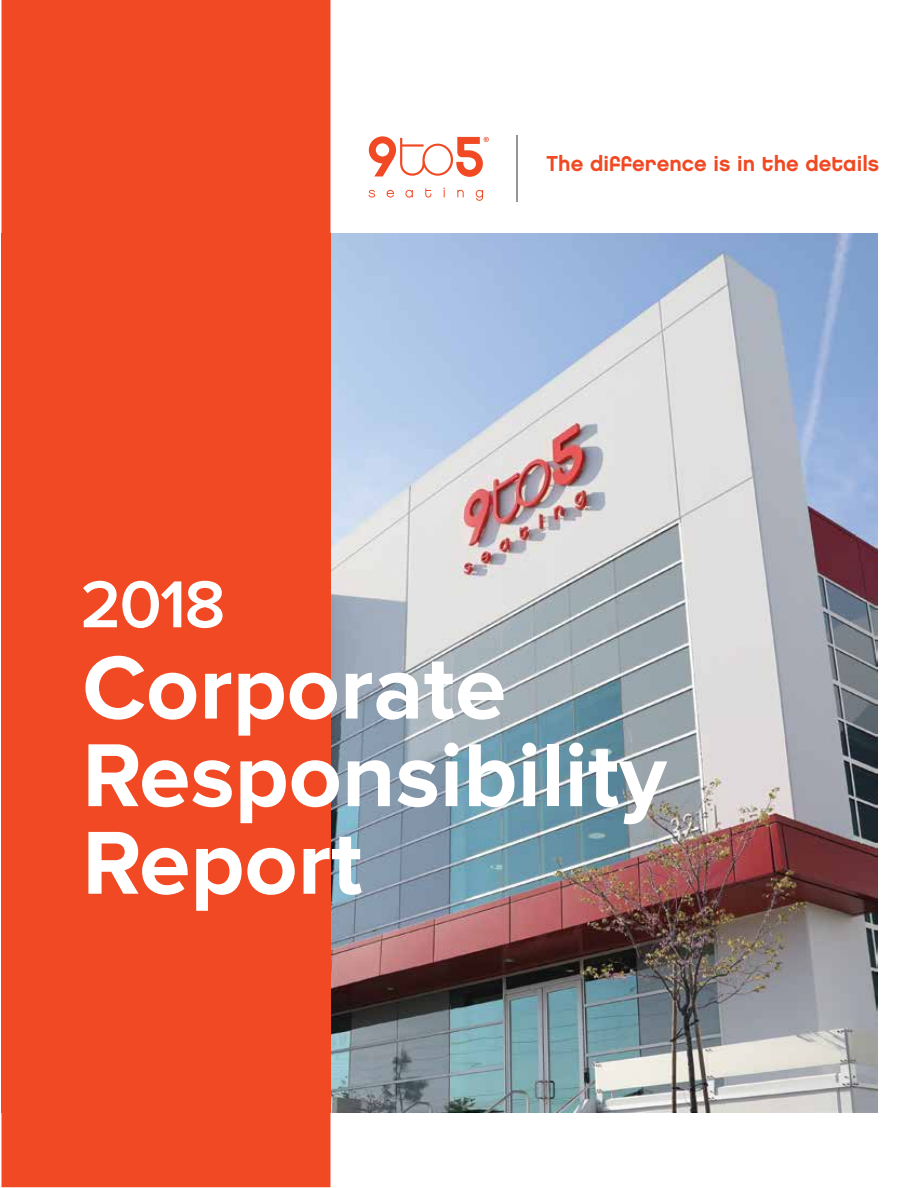
<style>
.page{position:relative;width:918px;height:1188px;background:#fff}
.page>*{position:absolute;margin:0;border:0;box-sizing:border-box;transform-origin:0 0}
.t1{font:700 92.7px/87.6px "Proxima Nova";color:#fff}
.t2{font:600 68.7px "Proxima Nova";color:#fff}
.t3{font:21.6px "Chalet New York Nineteen Eighty";color:#f04923}
</style>
<div class="page">
<img style="left:330px;top:233px;width:548px;height:879px">
<div style="left:2px;top:0;width:328px;height:1187px;background:#f04923"></div>
<div style="left:2px;top:492px;width:235px;height:620px;background:#f04923"></div>
<div style="left:236px;top:906px;width:94px;height:206px;background:#f04923"></div>
<svg style="left:369px;top:188px;width:114px;height:13px"></svg>
<svg style="left:369px;top:136px;width:120px;height:41px"></svg>
<hr style="left:517px;top:136px;width:1px;height:66px;background:#939598">
<p class="t2" style="left:80px;top:573px;width:147px">2018</p>
<p class="t3" style="left:547px;top:150px;width:334px">The difference is in the details</p>
<p class="t1" style="left:82px;top:648px;width:586px">Corporate<br>Responsibility<br>Report</p>
</div>
